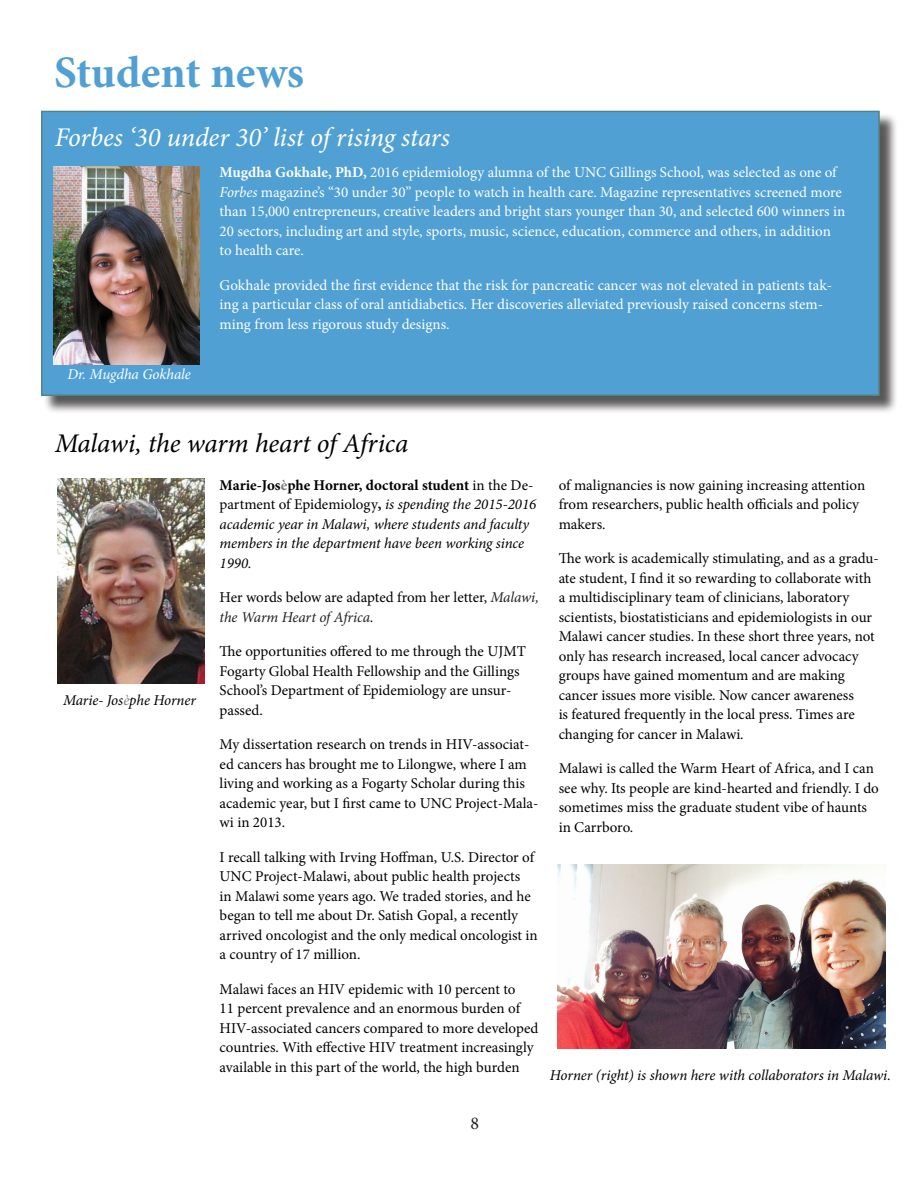
<style>
.page{position:relative;width:918px;height:1188px;background:#fff}
.page>*{position:absolute;margin:0;border:0;box-sizing:border-box;transform-origin:0 0}
.EpiNewsletter_headin{font:700 45px "Minion Pro";letter-spacing:-.005em;color:#50a0d4}
.EpiNewsletter_body{font:italic 27px "Minion Pro";letter-spacing:-.01em;color:#fff}
.EpiNewsletter_body-2{font:italic 27px "Minion Pro";letter-spacing:-.005em;color:#000}
.t1{font:18px "Minion Pro";color:#231f20}
.EpiNewsletter_body-3{font:15px/19.5px "Minion Pro";color:#000}
.EpiNewsletter_body-4{font:15px/19.5px "Minion Pro";color:#fff}
.EpiNewsletter_body-5{font:italic 15px/19.5px "Minion Pro";letter-spacing:-.005em;color:#000}
.EpiNewsletter_body-6{font:italic 15px "Minion Pro";letter-spacing:-.005em;color:#fff}
.s1{font-weight:700}
.s2{font-style:italic}
.s3{color:#7b7b7b}
.s4{font-weight:700;font-style:normal}
.s5{font-weight:700;font-style:normal;color:#7b7b7b}
.s6{font-style:normal}
.s7{font-style:italic;color:#231f20}
</style>
<div class="page">
<img style="left:57px;top:479px;width:148px;height:205px">
<div style="left:43px;top:113px;width:855px;height:302px;background:#231f20;opacity:.75"></div>
<div style="left:41px;top:111px;width:839px;height:285px;background:#50a0d4;border:2px solid #518487"></div>
<img style="left:53px;top:166px;width:146px;height:198px">
<img style="left:557px;top:864px;width:329px;height:185px">
<p class="EpiNewsletter_headin" style="left:54px;top:41px;width:252px">Student news</p>
<p class="EpiNewsletter_body" style="left:55px;top:119px;width:397px">Forbes ‘30 under 30’ list of rising stars</p>
<p class="EpiNewsletter_body-6" style="left:68px;top:364px;width:125px">Dr. Mugdha Gokhale</p>
<p class="EpiNewsletter_body-4" style="left:220px;top:163px;width:627px"><span class="s1">Mugdha Gokhale, PhD,</span> 2016 epidemiology alumna of the UNC Gillings School, was selected as one of <span class="s2">Forbes</span> magazine’s “30 under 30” people to watch in health care. Magazine representatives screened more than 15,000 entrepreneurs, creative leaders and bright stars younger than 30, and selected 600 winners in 20 sectors, including art and style, sports, music, science, education, commerce and others, in addition to health care.</p>
<p class="EpiNewsletter_body-4" style="left:220px;top:275px;width:614px">Gokhale provided the first evidence that the risk for pancreatic cancer was not elevated in patients tak&shy;ing a particular class of oral antidiabetics. Her discoveries alleviated previously raised concerns stem&shy;ming from less rigorous study designs.</p>
<p class="EpiNewsletter_body-2" style="left:55px;top:425px;width:355px">Malawi, the warm heart of Africa</p>
<p class="EpiNewsletter_body-5" style="left:63px;top:691px;width:134px">Marie- Jos<span class="s3">è</span>phe Horner</p>
<p class="EpiNewsletter_body-5" style="left:220px;top:475px;width:318px"><span class="s4">Marie-Jos</span><span class="s5">è</span><span class="s4">phe Horner, doctoral student</span> <span class="s6">in the De&shy;partment of Epidemiology</span><span class="s4">,</span> is spending the 2015-2016 academic year in Malawi, where students and faculty members in the department have been working since 1990.</p>
<p class="EpiNewsletter_body-3" style="left:220px;top:588px;width:321px">Her words below are adapted from her letter, <span class="s7">Malawi, the Warm Heart of Africa</span><span class="s2">.</span></p>
<p class="EpiNewsletter_body-3" style="left:220px;top:642px;width:308px">The opportunities offered to me through the UJMT Fogarty Global Health Fellowship and the Gillings School’s Department of Epidemiology are unsur&shy;passed.</p>
<p class="EpiNewsletter_body-3" style="left:220px;top:735px;width:320px">My dissertation research on trends in HIV-associat&shy;ed cancers has brought me to Lilongwe, where I am living and working as a Fogarty Scholar during this academic year, but I first came to UNC Project-Mala&shy;wi in 2013.</p>
<p class="EpiNewsletter_body-3" style="left:220px;top:847px;width:320px">I recall talking with Irving Hoffman, U.S. Director of UNC Project-Malawi, about public health projects<br>in Malawi some years ago. We traded stories, and he began to tell me about Dr. Satish Gopal, a recently arrived oncologist and the only medical oncologist in a country of 17 million.</p>
<p class="EpiNewsletter_body-3" style="left:220px;top:979px;width:320px">Malawi faces an HIV epidemic with 10 percent to<br>11 percent prevalence and an enormous burden of HIV-associated cancers compared to more developed countries. With effective HIV treatment increasingly available in this part of the world, the high burden</p>
<p class="EpiNewsletter_body-3" style="left:559px;top:475px;width:308px">of malignancies is now gaining increasing attention from researchers, public health officials and policy makers.</p>
<p class="EpiNewsletter_body-3" style="left:559px;top:549px;width:322px">The work is academically stimulating, and as a gradu&shy;ate student, I find it so rewarding to collaborate with a multidisciplinary team of clinicians, laboratory scientists, biostatisticians and epidemiologists in our Malawi cancer studies. In these short three years, not only has research increased, local cancer advocacy groups have gained momentum and are making cancer issues more visible. Now cancer awareness<br>is featured frequently in the local press. Times are changing for cancer in Malawi.</p>
<p class="EpiNewsletter_body-3" style="left:559px;top:759px;width:322px">Malawi is called the Warm Heart of Africa, and I can see why. Its people are kind-hearted and friendly. I do sometimes miss the graduate student vibe of haunts in Carrboro.</p>
<p class="EpiNewsletter_body-5" style="left:550px;top:1066px;width:343px">Horner (right) is shown here with collaborators in Malawi.</p>
<p class="t1" style="left:470px;top:1111px;width:10px">8</p>
</div>
